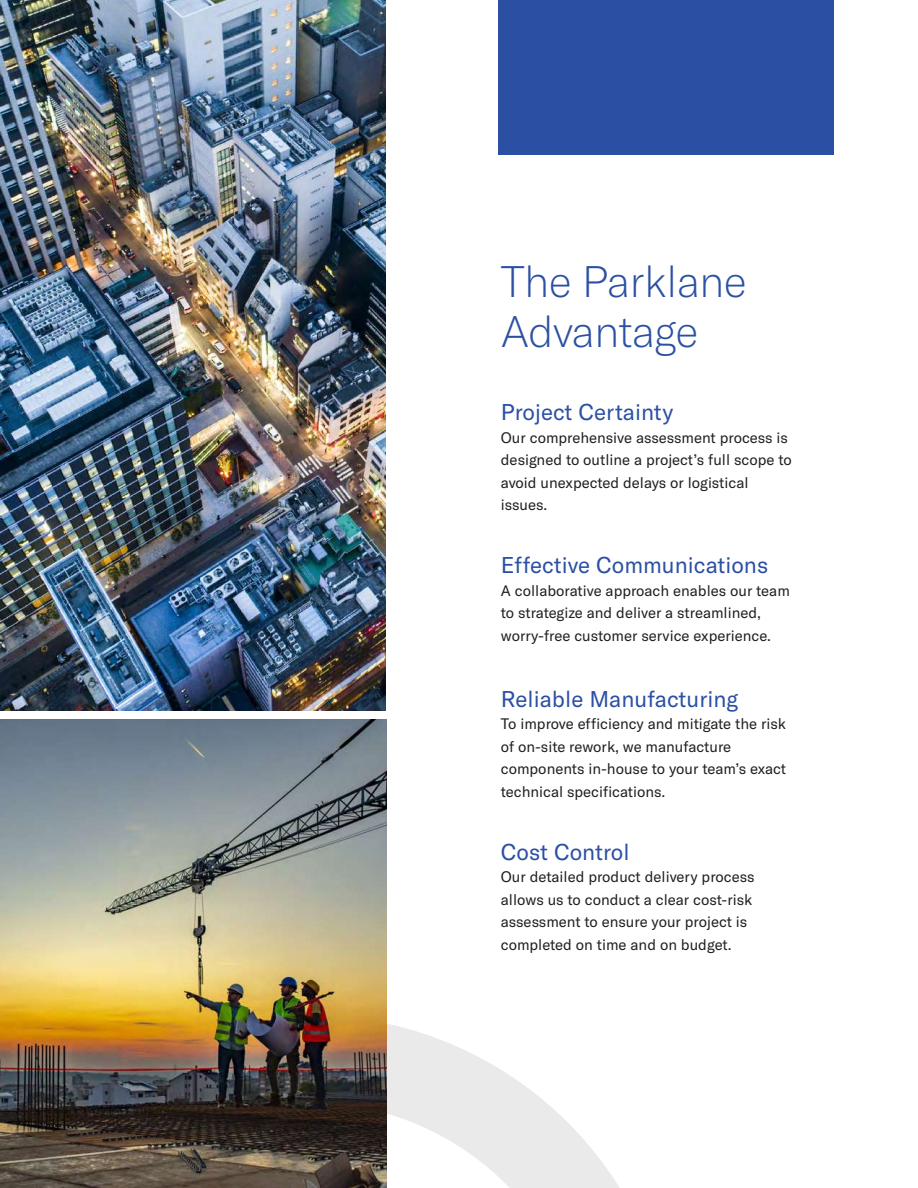
<style>
.page{position:relative;width:918px;height:1188px;background:#fff}
.page>*{position:absolute;margin:0;border:0;box-sizing:border-box;transform-origin:0 0}
.t1{font:100 43.5px/49.5px "GT America";letter-spacing:-.02em;color:#2b50a3}
.t2{font:22.5px "GT America";color:#2b50a3}
.t3{font:15px/22.5px "GT America";color:#231f20}
</style>
<div class="page">
<svg style="left:387px;top:1024px;width:232px;height:164px;fill:#f0f0f0"></svg>
<div style="left:499px;top:0;width:335px;height:155px;background:#2b50a3"></div>
<img style="left:0;top:720px;width:387px;height:468px">
<img style="left:1px;top:0;width:385px;height:711px">
<h1 class="t1" style="left:501px;top:257px;width:248px">The Parklane<br>Advantage</h1>
<h2 class="t2" style="left:501px;top:399px;width:174px">Project Certainty</h2>
<p class="t3" style="left:501px;top:426px;width:292px">Our comprehensive assessment process is designed to outline a project’s full scope to avoid unexpected delays or logistical issues.</p>
<h2 class="t2" style="left:501px;top:552px;width:269px">Effective Communications</h2>
<p class="t3" style="left:501px;top:579px;width:290px">A collaborative approach enables our team to strategize and deliver a streamlined, worry-free customer service experience.</p>
<h2 class="t2" style="left:501px;top:685px;width:239px">Reliable Manufacturing</h2>
<p class="t3" style="left:501px;top:713px;width:287px">To improve efficiency and mitigate the risk of on-site rework, we manufacture components in-house to your team’s exact technical specifications.</p>
<h2 class="t2" style="left:501px;top:838px;width:130px">Cost Control</h2>
<p class="t3" style="left:501px;top:866px;width:255px">Our detailed product delivery process allows us to conduct a clear cost-risk assessment to ensure your project is completed on time and on budget.</p>
</div>
